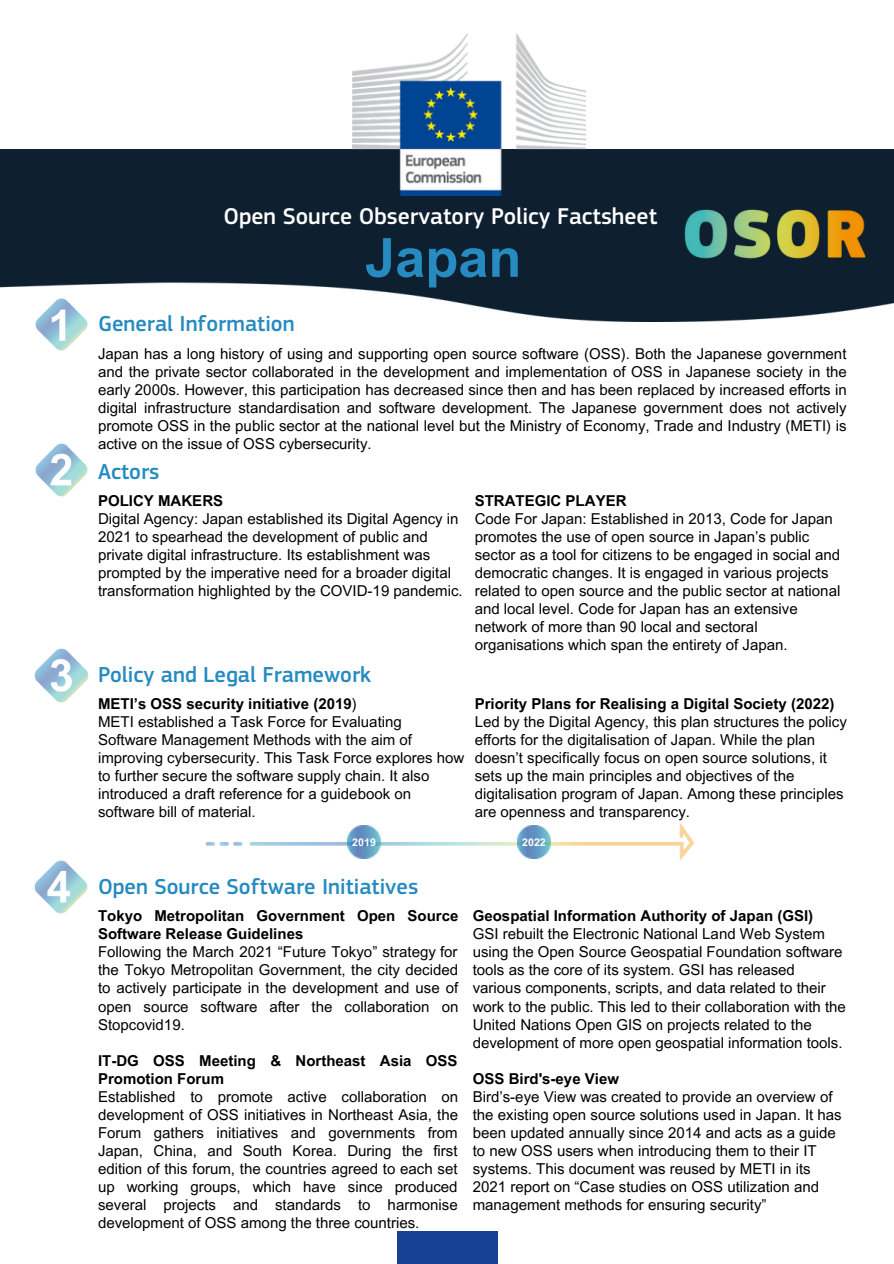
<style>
.page{position:relative;width:894px;height:1264px;background:#fff}
.page>*{position:absolute;margin:0;border:0;box-sizing:border-box;transform-origin:0 0}
.t1{font:700 54px "Arial MT Pro";color:#258bc1}
.t2{font:500 23.7px "EC Square Sans Pro";color:#fff}
.t3{font:500 22.5px "EC Square Sans Pro";color:#258bc1}
.t4{font:15px/18px "Arial MT Pro";color:#000}
.t5{font:700 15px/18px "Arial MT Pro";color:#000}
.t6{font:700 10.65px "Arial MT Pro";color:#fff}
.s1{font-weight:400}
.s2{font-weight:700}
</style>
<div class="page">
<div style="left:397px;top:1231px;width:100px;height:32px;background:#164194"></div>
<img style="left:35px;top:321px;width:53px;height:30px">
<img style="left:35px;top:443px;width:53px;height:54px">
<img style="left:34px;top:648px;width:55px;height:55px">
<img style="left:34px;top:860px;width:54px;height:54px">
<img style="left:0;top:149px;width:893px;height:172px">
<img style="left:352px;top:34px;width:233px;height:161px">
<img style="left:205px;top:822px;width:490px;height:39px">
<img style="left:347px;top:825px;width:33px;height:33px">
<img style="left:517px;top:825px;width:33px;height:33px">
<img style="left:682px;top:207px;width:185px;height:54px">
<p class="t2" style="left:223px;top:202px;width:435px">Open Source Observatory Policy Factsheet</p>
<p class="t1" style="left:365px;top:237px;width:158px">Japan</p>
<p class="t3" style="left:98px;top:311px;width:198px">General Information</p>
<p class="t4" style="left:98px;top:346px;width:750px;text-align:justify">Japan has a long history of using and supporting open source software (OSS). Both the Japanese government and the private sector collaborated in the development and implementation of OSS in Japanese society in the early 2000s. However, this participation has decreased since then and has been replaced by increased efforts in digital infrastructure standardisation and software development. The Japanese government does not actively promote OSS in the public sector at the national level but the Ministry of Economy, Trade and Industry (METI) is active on the issue of OSS cybersecurity.</p>
<p class="t3" style="left:98px;top:459px;width:63px">Actors</p>
<p class="t5" style="left:98px;top:493px;width:127px">POLICY MAKERS</p>
<p class="t4" style="left:98px;top:511px;width:366px">Digital Agency: Japan established its Digital Agency in 2021 to spearhead the development of public and private digital infrastructure. Its establishment was prompted by the imperative need for a broader digital transformation highlighted by the COVID-19 pandemic.</p>
<p class="t3" style="left:98px;top:662px;width:274px">Policy and Legal Framework</p>
<p class="t5" style="left:98px;top:696px;width:260px">METI’s OSS security initiative (2019<span class="s1">)</span></p>
<p class="t4" style="left:98px;top:714px;width:368px">METI established a Task Force for Evaluating Software Management Methods with the aim of improving cybersecurity. This Task Force explores how to further secure the software supply chain. It also introduced a draft reference for a guidebook on software bill of material.</p>
<p class="t5" style="left:474px;top:493px;width:153px">STRATEGIC PLAYER</p>
<p class="t4" style="left:474px;top:511px;width:367px">Code For Japan: Established in 2013, Code for Japan promotes the use of open source in Japan’s public sector as a tool for citizens to be engaged in social and democratic changes. It is engaged in various projects related to open source and the public sector at national and local level. Code for Japan has an extensive network of more than 90 local and sectoral organisations which span the entirety of Japan.</p>
<p class="t4" style="left:474px;top:696px;width:374px"><span class="s2">Priority Plans for Realising a Digital Society (2022)<br></span>Led by the Digital Agency, this plan structures the policy efforts for the digitalisation of Japan. While the plan doesn’t specifically focus on open source solutions, it sets up the main principles and objectives of the digitalisation program of Japan. Among these principles are openness and transparency.</p>
<p class="t6" style="left:352px;top:838px;width:25px">2019</p>
<p class="t6" style="left:522px;top:838px;width:25px">2022</p>
<p class="t3" style="left:98px;top:873px;width:322px">Open Source Software Initiatives</p>
<p class="t5" style="left:98px;top:909px;width:362px">Tokyo Metropolitan Government Open Source<br>Software Release Guidelines</p>
<p class="t4" style="left:98px;top:945px;width:362px;text-align:justify">Following the March 2021 “Future Tokyo” strategy for the Tokyo Metropolitan Government, the city decided to actively participate in the development and use of open source software after the collaboration on Stopcovid19.</p>
<p class="t5" style="left:98px;top:1053px;width:361px">IT-DG OSS Meeting &amp; Northeast Asia OSS<br>Promotion Forum</p>
<p class="t4" style="left:98px;top:1089px;width:361px;text-align:justify">Established to promote active collaboration on development of OSS initiatives in Northeast Asia, the Forum gathers initiatives and governments from Japan, China, and South Korea. During the first edition of this forum, the countries agreed to each set up working groups, which have since produced several projects and standards to harmonise development of OSS among the three countries.</p>
<p class="t5" style="left:472px;top:909px;width:342px">Geospatial Information Authority of Japan (GSI)</p>
<p class="t4" style="left:472px;top:927px;width:374px">GSI rebuilt the Electronic National Land Web System using the Open Source Geospatial Foundation software tools as the core of its system. GSI has released various components, scripts, and data related to their work to the public. This led to their collaboration with the United Nations Open GIS on projects related to the development of more open geospatial information tools.</p>
<p class="t5" style="left:472px;top:1071px;width:148px">OSS Bird's-eye View</p>
<p class="t4" style="left:472px;top:1089px;width:370px">Bird’s-eye View was created to provide an overview of the existing open source solutions used in Japan. It has been updated annually since 2014 and acts as a guide to new OSS users when introducing them to their IT systems. This document was reused by METI in its 2021 report on “Case studies on OSS utilization and management methods for ensuring security”</p>
</div>
